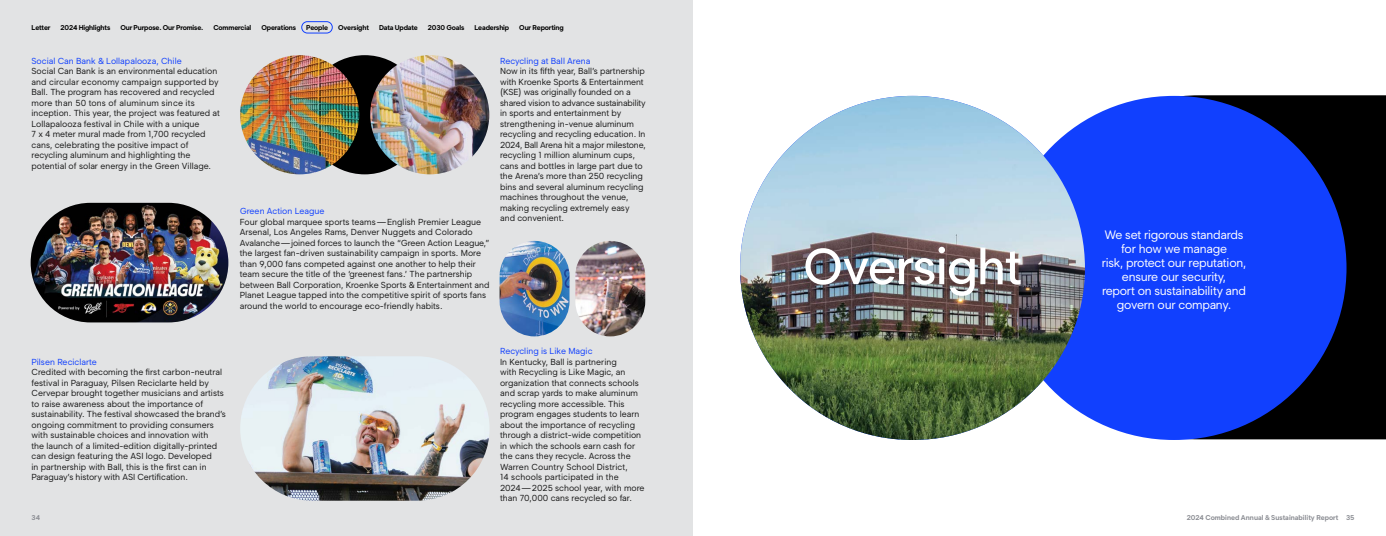
<style>
.page{position:relative;width:1386px;height:536px;background:#fff}
.page>*{position:absolute;margin:0;border:0;box-sizing:border-box;transform-origin:0 0}
.Head_4_58_60_SA__8125{font:500 50.75px "Segment";letter-spacing:-.02em;color:#fff}
.Callout_1_Inline_14_16{font:12.25px/14px "Segment";letter-spacing:-.02em;color:#fff;text-align:center}
.Body_10_12{font:8.75px/10.5px "Segment";color:#1a1a1a}
.t1{font:700 7px "Segment";letter-spacing:-.02em;color:#000}
.t2{font:700 7px "Segment";color:#8c8e94}
.s1{color:#1140fe}
</style>
<div class="page">
<div style="left:0;top:0;width:693px;height:536px;background:#e2e3e4"></div>
<svg style="left:1027px;top:95px;width:359px;height:344px;fill:#000"></svg>
<div style="left:1002px;top:96px;width:345px;height:344px;background:#1140fe;border-radius:172px"></div>
<img style="left:740px;top:96px;width:345px;height:344px;border-radius:172px">
<img style="left:31px;top:203px;width:197px;height:119px;border-radius:60px">
<img style="left:240px;top:356px;width:250px;height:144px;border-radius:72px">
<div style="left:305px;top:55px;width:119px;height:119px;background:#000;border-radius:50%"></div>
<img style="left:240px;top:55px;width:119px;height:119px;border-radius:60px">
<img style="left:370px;top:55px;width:119px;height:119px;border-radius:60px">
<img style="left:575px;top:241px;width:70px;height:95px;border-radius:35px">
<img style="left:500px;top:241px;width:70px;height:95px;border-radius:35px">
<div style="left:302px;top:21px;width:31px;height:12px;border:1px solid #1140fe;border-radius:6px"></div>
<p class="t1" style="left:32px;top:23px;width:21px">Letter</p>
<p class="t1" style="left:61px;top:23px;width:51px">2024 Highlights</p>
<p class="t1" style="left:120px;top:23px;width:84px">Our Purpose. Our Promise.</p>
<p class="t1" style="left:213px;top:23px;width:39px">Commercial</p>
<p class="t1" style="left:261px;top:23px;width:36px">Operations</p>
<p class="t1" style="left:306px;top:23px;width:23px">People</p>
<p class="t1" style="left:338px;top:23px;width:32px">Oversight</p>
<p class="t1" style="left:379px;top:23px;width:40px">Data Update</p>
<p class="t1" style="left:428px;top:23px;width:38px">2030 Goals</p>
<p class="t1" style="left:474px;top:23px;width:36px">Leadership</p>
<p class="t1" style="left:519px;top:23px;width:46px">Our Reporting</p>
<p class="Body_10_12" style="left:32px;top:55px;width:190px"><span class="s1">Social Can Bank &amp; Lollapalooza, Chile<br></span>Social Can Bank is an environmental education and circular economy campaign supported by Ball. The program has recovered and recycled more than 50 tons of aluminum since its inception. This year, the project was featured at Lollapalooza festival in Chile with a unique<br>7 x 4 meter mural made from 1,700 recycled cans, celebrating the positive impact of recycling aluminum and highlighting the potential of solar energy in the Green Village.</p>
<p class="Body_10_12" style="left:240px;top:206px;width:251px"><span class="s1">Green Action League<br></span>Four global marquee sports teams—English Premier League Arsenal, Los Angeles Rams, Denver Nuggets and Colorado Avalanche—joined forces to launch the “Green Action League,” the largest fan-driven sustainability campaign in sports. More than 9,000 fans competed against one another to help their team secure the title of the ‘greenest fans.’ The partnership between Ball Corporation, Kroenke Sports &amp; Entertainment and Planet League tapped into the competitive spirit of sports fans around the world to encourage eco-friendly habits.</p>
<p class="Body_10_12" style="left:500px;top:55px;width:147px"><span class="s1">Recycling at Ball Arena<br></span>Now in its fifth year, Ball’s partnership with Kroenke Sports &amp; Entertainment (KSE) was originally founded on a shared vision to advance sustainability in sports and entertainment by strengthening in-venue aluminum recycling and recycling education. In 2024, Ball Arena hit a major milestone, recycling 1 million aluminum cups, cans and bottles in large part due to the Arena’s more than 250 recycling bins and several aluminum recycling machines throughout the venue, making recycling extremely easy and convenient.</p>
<p class="Body_10_12" style="left:32px;top:356px;width:196px"><span class="s1">Pilsen Reciclarte<br></span>Credited with becoming the first carbon-neutral festival in Paraguay, Pilsen Reciclarte held by Cervepar brought together musicians and artists to raise awareness about the importance of sustainability. The festival showcased the brand’s ongoing commitment to providing consumers with sustainable choices and innovation with<br>the launch of a limited-edition digitally-printed can design featuring the ASI logo. Developed<br>in partnership with Ball, this is the first can in Paraguay’s history with ASI Certification.</p>
<p class="Body_10_12" style="left:500px;top:345px;width:146px"><span class="s1">Recycling is Like Magic<br></span>In Kentucky, Ball is partnering<br>with Recycling is Like Magic, an organization that connects schools and scrap yards to make aluminum recycling more accessible. This program engages students to learn about the importance of recycling through a district-wide competition in which the schools earn cash for the cans they recycle. Across the<br>Warren Country School District,<br>14 schools participated in the<br>2024—2025 school year, with more than 70,000 cans recycled so far.</p>
<p class="Head_4_58_60_SA__8125" style="left:803px;top:235px;width:221px">Oversight</p>
<p class="Callout_1_Inline_14_16" style="left:1102px;top:227px;width:146px">We set rigorous standards for how we manage<br>risk, protect our reputation, ensure our security,<br>report on sustainability and govern our company.</p>
<p class="t2" style="left:32px;top:513px;width:10px">34</p>
<p class="t2" style="left:1187px;top:513px;width:169px">2024 Combined Annual &amp; Sustainability Report 35</p>
</div>
